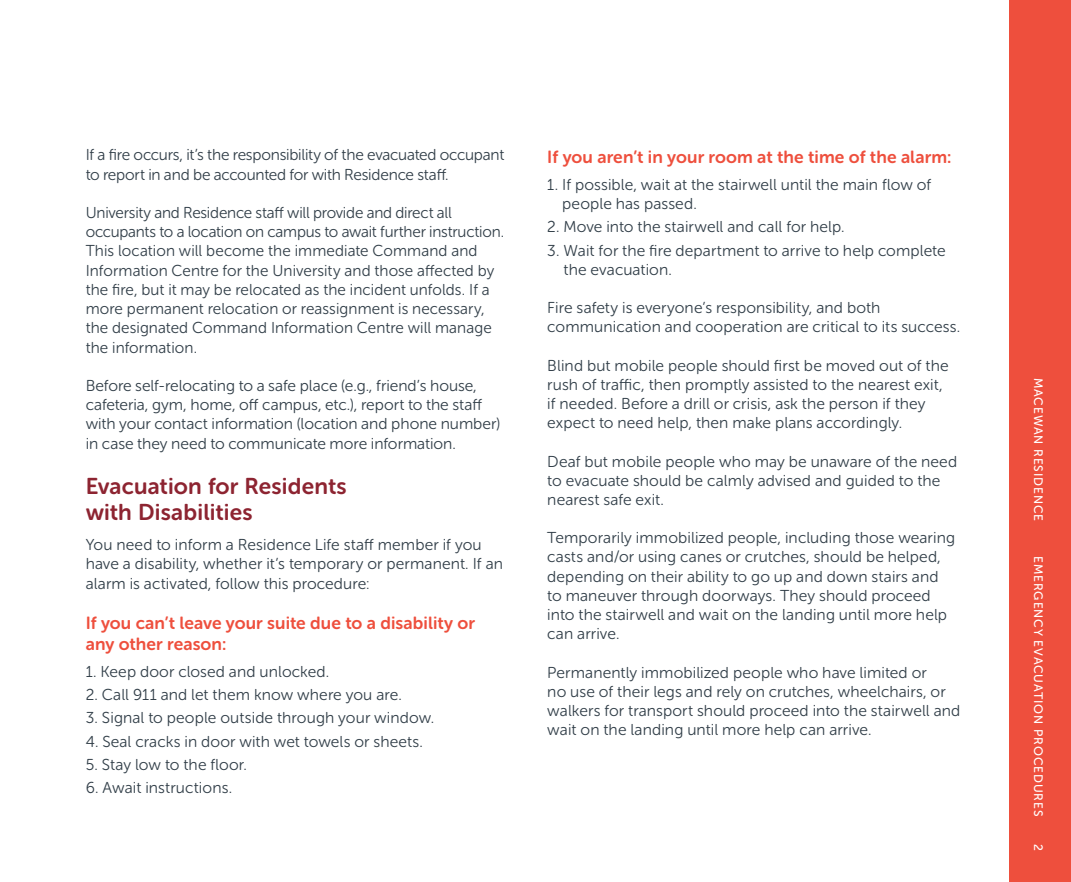
<style>
.page{position:relative;width:1071px;height:882px;background:#fff}
.page>*{position:absolute;margin:0;border:0;box-sizing:border-box;transform-origin:0 0}
.Header2_Burgandy{font:22.75px/26.2px "Museo Sans Rounded 700";letter-spacing:.01em;color:#8d2431}
.Header3_Red{font:17.5px/21px "Museo Sans Rounded 700";letter-spacing:.005em;color:#ee4f3d}
.Body_Copy_Grey{font:15.75px/19.2px "Museo Sans Rounded 300";letter-spacing:.005em;color:#313e48}
.Body_Copy_Grey_Numbe{font:15.75px/19.2px "Museo Sans Rounded 300";letter-spacing:.005em;color:#313e48}
.Body_Copy_Grey-2{font:15.75px/19.2px "Museo Sans Rounded 300";letter-spacing:-.015em;color:#313e48}
.Body_Copy_Grey_Last{font:15.75px/19.2px "Museo Sans Rounded 300";letter-spacing:.005em;color:#313e48}
.t1{font:12.25px "Museo Sans Rounded 500";letter-spacing:.08em;color:#fff}
</style>
<div class="page">
<div style="left:1009px;top:0;width:62px;height:882px;background:#ee4f3d"></div>
<p class="Body_Copy_Grey-2" style="left:86px;top:146px;width:420px">If a fire occurs, it’s the responsibility of the evacuated occupant to report in and be accounted for with Residence staff.</p>
<p class="Body_Copy_Grey" style="left:86px;top:203px;width:420px">University and Residence staff will provide and direct all occupants to a location on campus to await further instruction.<br>This location will become the immediate Command and Information Centre for the University and those affected by the fire, but it may be relocated as the incident unfolds. If a more permanent relocation or reassignment is necessary, the designated Command Information Centre will manage the information.</p>
<p class="Body_Copy_Grey" style="left:86px;top:376px;width:416px">Before self-relocating to a safe place (e.g., friend’s house, cafeteria, gym, home, off campus, etc.), report to the staff with your contact information (location and phone number) in case they need to communicate more information.</p>
<p class="Header2_Burgandy" style="left:86px;top:473px;width:263px">Evacuation for Residents with Disabilities</p>
<p class="Body_Copy_Grey" style="left:86px;top:535px;width:419px">You need to inform a Residence Life staff member if you have a disability, whether it’s temporary or permanent. If an alarm is activated, follow this procedure:</p>
<p class="Header3_Red" style="left:86px;top:612px;width:391px">If you can’t leave your suite due to a disability or any other reason:</p>
<p class="Body_Copy_Grey_Numbe" style="left:86px;top:662px;width:245px">1. Keep door closed and unlocked.</p>
<p class="Body_Copy_Grey_Numbe" style="left:86px;top:685px;width:318px">2. Call 911 and let them know where you are.</p>
<p class="Body_Copy_Grey_Numbe" style="left:86px;top:709px;width:350px">3. Signal to people outside through your window.</p>
<p class="Body_Copy_Grey_Numbe" style="left:86px;top:732px;width:339px">4. Seal cracks in door with wet towels or sheets.</p>
<p class="Body_Copy_Grey_Numbe" style="left:86px;top:755px;width:163px">5. Stay low to the floor.</p>
<p class="Body_Copy_Grey_Last" style="left:86px;top:779px;width:148px">6. Await instructions.</p>
<p class="Header3_Red" style="left:547px;top:146px;width:406px">If you aren’t in your room at the time of the alarm:</p>
<p class="Body_Copy_Grey_Numbe" style="left:562px;top:175px;width:371px;text-indent:-15px">1. If possible, wait at the stairwell until the main flow of people has passed.</p>
<p class="Body_Copy_Grey_Numbe" style="left:547px;top:218px;width:299px">2. Move into the stairwell and call for help.</p>
<p class="Body_Copy_Grey_Last" style="left:564px;top:241px;width:384px;text-indent:-16px">3. Wait for the fire department to arrive to help complete the evacuation.</p>
<p class="Body_Copy_Grey" style="left:547px;top:298px;width:414px">Fire safety is everyone’s responsibility, and both communication and cooperation are critical to its success.</p>
<p class="Body_Copy_Grey" style="left:547px;top:356px;width:403px">Blind but mobile people should first be moved out of the rush of traffic, then promptly assisted to the nearest exit, if needed. Before a drill or crisis, ask the person if they expect to need help, then make plans accordingly.</p>
<p class="Body_Copy_Grey" style="left:547px;top:452px;width:411px">Deaf but mobile people who may be unaware of the need to evacuate should be calmly advised and guided to the nearest safe exit.</p>
<p class="Body_Copy_Grey" style="left:547px;top:528px;width:409px">Temporarily immobilized people, including those wearing casts and/or using canes or crutches, should be helped, depending on their ability to go up and down stairs and to maneuver through doorways. They should proceed into the stairwell and wait on the landing until more help can arrive.</p>
<p class="Body_Copy_Grey" style="left:547px;top:663px;width:415px">Permanently immobilized people who have limited or<br>no use of their legs and rely on crutches, wheelchairs, or walkers for transport should proceed into the stairwell and wait on the landing until more help can arrive.</p>
<p class="t1" style="left:1045px;top:378px;width:145px;rotate:90deg">MACEWAN RESIDENCE</p>
<p class="t1" style="left:1045px;top:556px;width:262px;rotate:90deg">EMERGENCY EVACUATION PROCEDURES</p>
<p class="t1" style="left:1045px;top:844px;width:8px;rotate:90deg">2</p>
</div>
